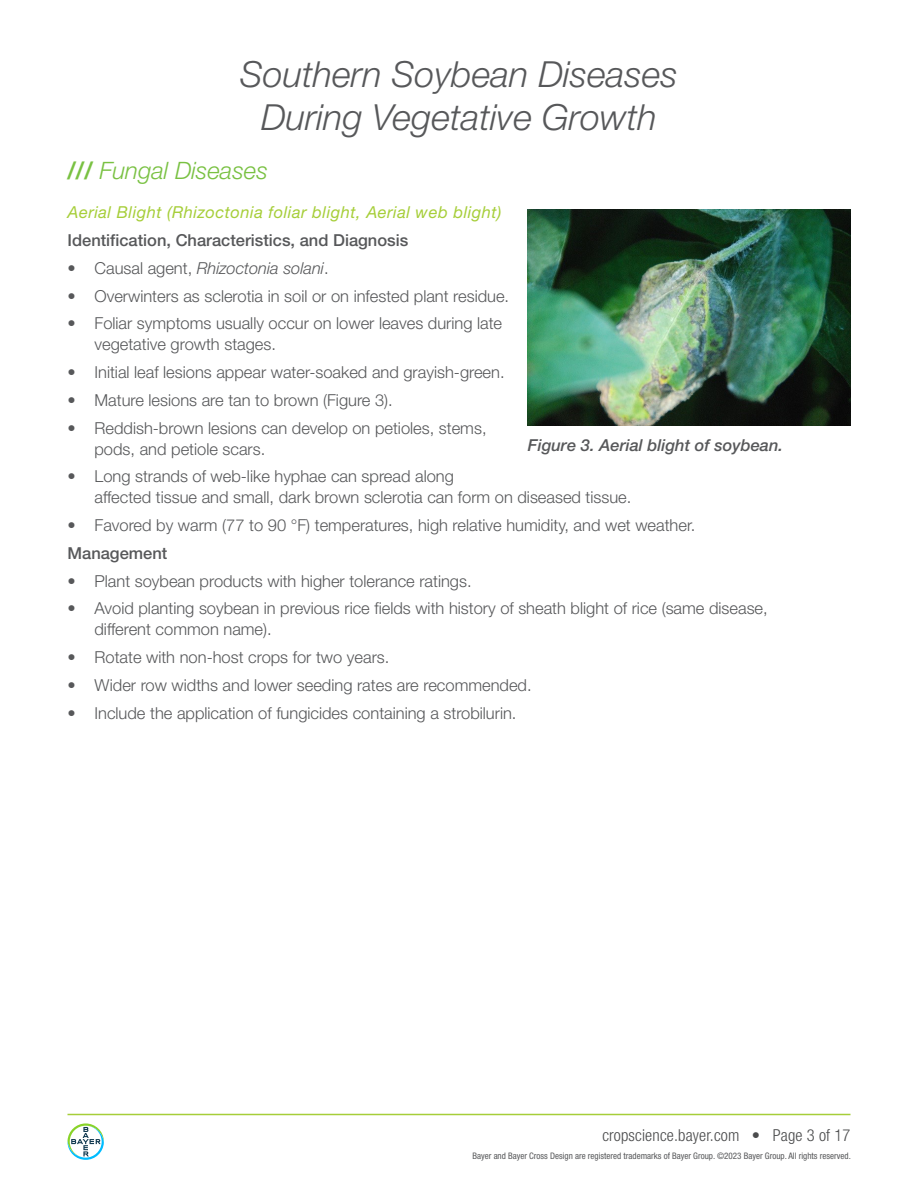
<style>
.page{position:relative;width:918px;height:1188px;background:#fff}
.page>*{position:absolute;margin:0;border:0;box-sizing:border-box;transform-origin:0 0}
.Title__Bayer{font:italic 300 36px/43.2px "Helvetica Neue LT Pro";color:#57585a;text-align:center}
.t1{font:italic 300 24px "Helvetica Neue";color:#79c142}
.t2{font:300 16.5px/21px "Helvetica Neue";color:#57585a}
.Subhead__Bayer{font:italic 16.5px "Helvetica Neue LT Pro";letter-spacing:.03em;color:#a6ce39}
.Universal_2nd_Level{font:500 16.5px "Helvetica Neue";color:#57585a}
.t3{font:300 condensed 16.5px "Helvetica Neue LT Std";letter-spacing:.01em;color:#4b4c4d}
.t4{font:italic 300 16.5px "Helvetica Neue";color:#57585a}
.Universal_Caption{font:italic 500 16.5px "Helvetica Neue LT Pro";color:#57585a}
.t5{font:condensed 9px "Helvetica Neue LT Std";color:#57585a}
.s1{font-weight:500;font-style:normal}
.s2{font-style:normal}
</style>
<div class="page">
<svg style="left:68px;top:1123px;width:36px;height:37px"></svg>
<hr style="left:68px;top:1114px;width:782px;height:1px;background:#a6ce39">
<img style="left:528px;top:209px;width:322px;height:216px">
<p class="Title__Bayer" style="left:240px;top:52px;width:439px">Southern Soybean Diseases<br>During Vegetative Growth</p>
<p class="t1" style="left:68px;top:157px;width:202px"><span class="s1">///</span> Fungal Diseases</p>
<p class="Subhead__Bayer" style="left:68px;top:202px;width:436px">Aerial Blight (Rhizoctonia foliar blight, Aerial web blight)</p>
<p class="Universal_2nd_Level" style="left:68px;top:230px;width:342px">Identification, Characteristics, and Diagnosis</p>
<p class="t4" style="left:68px;top:258px;width:263px"><span class="s2">• Causal agent,</span> Rhizoctonia solani<span class="s2">.</span></p>
<p class="t2" style="left:68px;top:285px;width:443px">• Overwinters as sclerotia in soil or on infested plant residue.</p>
<p class="t2" style="left:94px;top:313px;width:409px;text-indent:-27px">• Foliar symptoms usually occur on lower leaves during late vegetative growth stages.</p>
<p class="t2" style="left:68px;top:361px;width:439px">• Initial leaf lesions appear water-soaked and grayish-green.</p>
<p class="t2" style="left:68px;top:389px;width:327px">• Mature lesions are tan to brown (Figure 3).</p>
<p class="t2" style="left:94px;top:417px;width:394px;text-indent:-27px">• Reddish-brown lesions can develop on petioles, stems, pods, and petiole scars.</p>
<p class="t2" style="left:94px;top:466px;width:538px;text-indent:-27px">• Long strands of web-like hyphae can spread along<br>affected tissue and small, dark brown sclerotia can form on diseased tissue.</p>
<p class="t2" style="left:68px;top:514px;width:629px">• Favored by warm (77 to 90 °F) temperatures, high relative humidity, and wet weather.</p>
<p class="Universal_2nd_Level" style="left:68px;top:543px;width:101px">Management</p>
<p class="t2" style="left:68px;top:570px;width:406px">• Plant soybean products with higher tolerance ratings.</p>
<p class="t2" style="left:94px;top:598px;width:675px;text-indent:-27px">• Avoid planting soybean in previous rice fields with history of sheath blight of rice (same disease, different common name).</p>
<p class="t2" style="left:68px;top:646px;width:323px">• Rotate with non-host crops for two years.</p>
<p class="t2" style="left:68px;top:674px;width:466px">• Wider row widths and lower seeding rates are recommended.</p>
<p class="t2" style="left:68px;top:702px;width:451px">• Include the application of fungicides containing a strobilurin.</p>
<p class="Universal_Caption" style="left:528px;top:436px;width:257px">Figure 3. Aerial blight of soybean.</p>
<p class="t3" style="left:602px;top:1126px;width:250px">cropscience.bayer.com • Page 3 of 17</p>
<p class="t5" style="left:473px;top:1150px;width:380px">Bayer and Bayer Cross Design are registered trademarks of Bayer Group. ©2023 Bayer Group. All rights reserved.</p>
</div>
